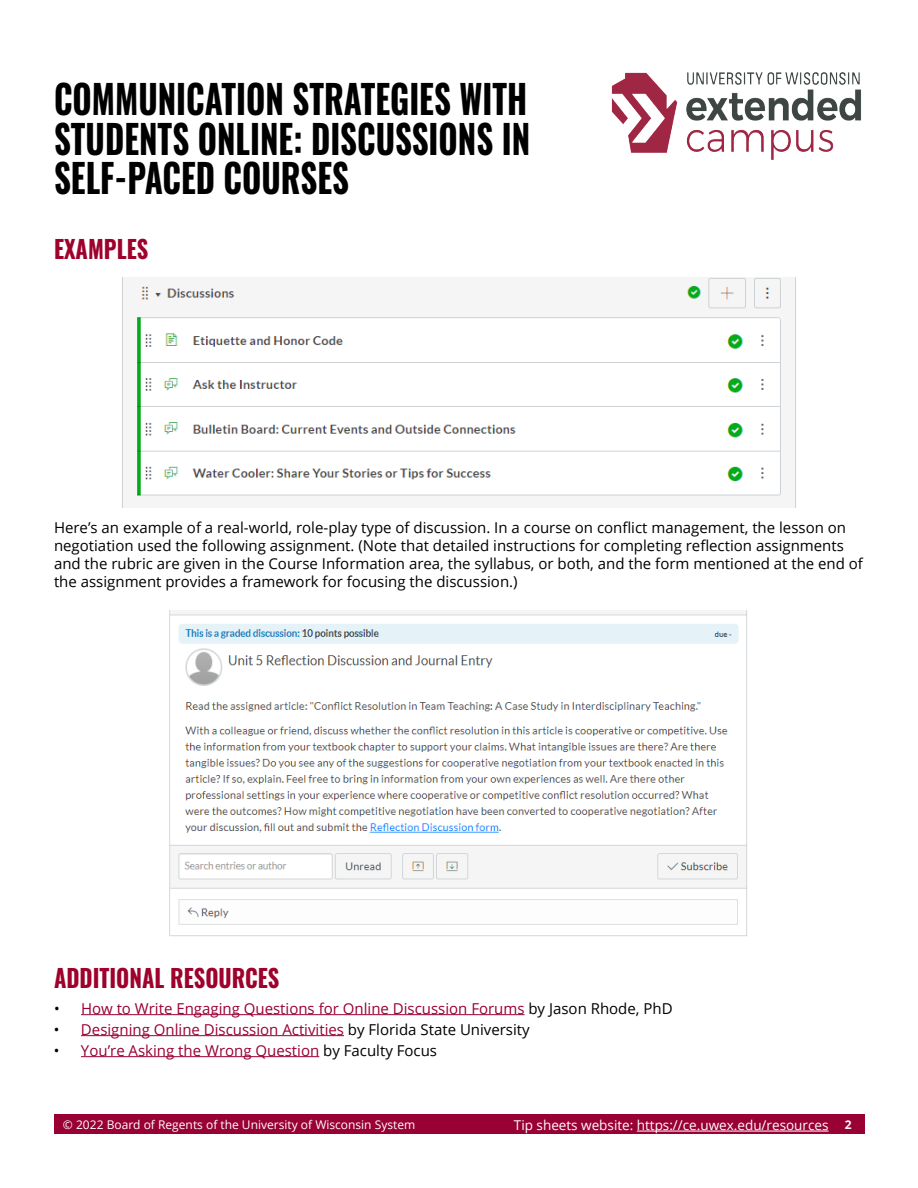
<style>
.page{position:relative;width:918px;height:1188px;background:#fff}
.page>*{position:absolute;margin:0;border:0;box-sizing:border-box;transform-origin:0 0}
.t1{font:700 39.6px/39.6px "Oswald";color:#000;text-align:justify;scale:.83 1}
.t2{font:700 24.75px "Oswald";color:#9e022c;scale:.91 1}
.t3{font:15px/18px "Open Sans";color:#000}
.t4{font:15px "Open Sans";color:#903}
.t5{font:13.5px "Open Sans";color:#fff}
.t6{font:12px "Open Sans";color:#fff}
.t7{font:700 12px "Open Sans";color:#fff}
.s1{color:#000}
</style>
<div class="page">
<img style="left:611px;top:72px;width:250px;height:88px">
<div style="left:54px;top:1114px;width:810px;height:20px;background:#903"></div>
<hr style="left:81px;top:1014px;width:444px;height:1px;background:#903">
<hr style="left:81px;top:1035px;width:263px;height:1px;background:#903">
<hr style="left:81px;top:1056px;width:238px;height:1px;background:#903">
<img style="left:122px;top:277px;width:674px;height:231px">
<img style="left:169px;top:610px;width:578px;height:326px">
<hr style="left:637px;top:1131px;width:192px;height:1px;background:#fff">
<h1 class="t1" style="left:54px;top:82px;width:575px">COMMUNICATION STRATEGIES WITH STUDENTS ONLINE: DISCUSSIONS IN SELF-PACED COURSES</h1>
<h2 class="t2" style="left:54px;top:236px;width:105px">EXAMPLES</h2>
<p class="t3" style="left:54px;top:519px;width:811px">Here’s an example of a real-world, role-play type of discussion. In a course on conflict management, the lesson on negotiation used the following assignment. (Note that detailed instructions for completing reflection assignments and the rubric are given in the Course Information area, the syllabus, or both, and the form mentioned at the end of the assignment provides a framework for focusing the discussion.)</p>
<h2 class="t2" style="left:54px;top:965px;width:249px">ADDITIONAL RESOURCES</h2>
<p class="t4" style="left:54px;top:998px;width:620px"><span class="s1">•</span> How to Write Engaging Questions for Online Discussion Forums <span class="s1">by Jason Rhode, PhD</span></p>
<p class="t4" style="left:54px;top:1019px;width:477px"><span class="s1">•</span> Designing Online Discussion Activities <span class="s1">by Florida State University</span></p>
<p class="t4" style="left:54px;top:1040px;width:385px"><span class="s1">•</span> You’re Asking the Wrong Question <span class="s1">by Faculty Focus</span></p>
<p class="t6" style="left:63px;top:1116px;width:354px">© 2022 Board of Regents of the University of Wisconsin System</p>
<p class="t7" style="left:845px;top:1116px;width:8px">2</p>
<p class="t5" style="left:514px;top:1116px;width:316px">Tip sheets website: https://ce.uwex.edu/resources</p>
</div>
